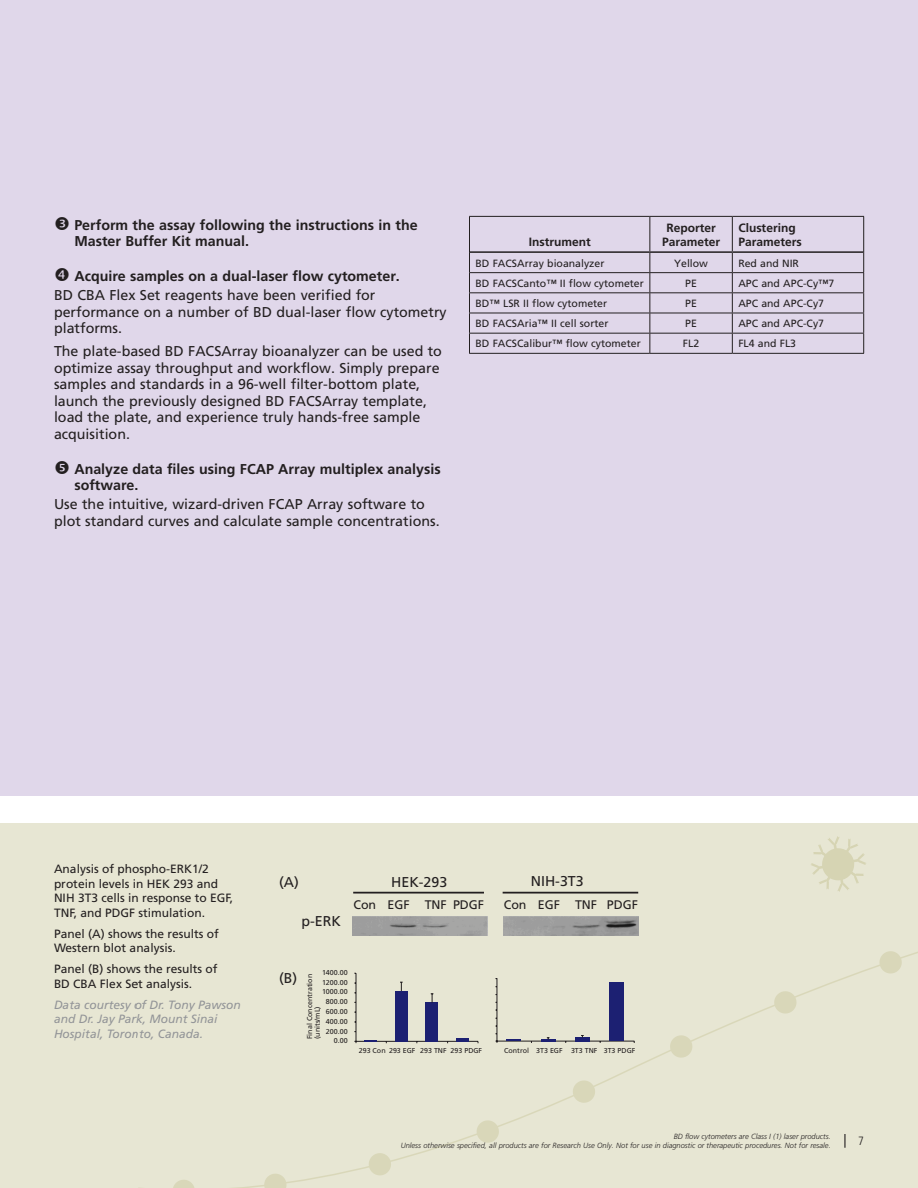
<style>
.page{position:relative;width:918px;height:1188px;background:#fff}
.page>*{position:absolute;margin:0;border:0;box-sizing:border-box;transform-origin:0 0}
.Page_Numbers{font:14.25px/16.5px "Frutiger";color:#231f20}
.Page_Numbers-2{font:700 14.25px/16.5px "Frutiger";color:#231f20}
.t1{font:12.45px "Frutiger";color:#231f20}
.Legend{font:12px/14.4px "Frutiger";color:#231f20}
.Legend-2{font:italic 12px/14.4px "Frutiger";color:#939598}
.Page_Numbers-3{font:700 12px/14.4px "Frutiger";color:#231f20}
.t2{font:300 condensed 12px "Frutiger";color:#231f20}
.Page_Numbers-4{font:10.5px "Frutiger";color:#231f20}
.t3{font:italic 300 7.5px "Frutiger";color:#231f20}
.t4{font:7.05px/9.8px "Frutiger";color:#231f20;text-align:right}
</style>
<div class="page">
<div style="left:0;top:824px;width:918px;height:364px;background:#e7e6d3"></div>
<div style="left:0;top:0;width:918px;height:795px;background:#e0d7ea"></div>
<hr style="left:353px;top:892px;width:131px;height:2px;background:#231f20">
<hr style="left:503px;top:892px;width:135px;height:2px;background:#231f20">
<hr style="left:469px;top:216px;width:181px;height:1px;background:#231f20">
<hr style="left:469px;top:217px;width:1px;height:35px;background:#231f20">
<hr style="left:650px;top:216px;width:82px;height:1px;background:#231f20">
<hr style="left:649px;top:217px;width:1px;height:34px;background:#231f20">
<hr style="left:732px;top:216px;width:132px;height:1px;background:#231f20">
<hr style="left:732px;top:217px;width:1px;height:34px;background:#231f20">
<hr style="left:863px;top:217px;width:1px;height:35px;background:#231f20">
<hr style="left:469px;top:272px;width:181px;height:1px;background:#231f20">
<hr style="left:650px;top:272px;width:82px;height:1px;background:#231f20">
<hr style="left:732px;top:272px;width:132px;height:1px;background:#231f20">
<hr style="left:469px;top:292px;width:181px;height:1px;background:#231f20">
<hr style="left:650px;top:292px;width:82px;height:1px;background:#231f20">
<hr style="left:732px;top:292px;width:132px;height:1px;background:#231f20">
<hr style="left:469px;top:313px;width:181px;height:1px;background:#231f20">
<hr style="left:650px;top:313px;width:82px;height:1px;background:#231f20">
<hr style="left:732px;top:313px;width:132px;height:1px;background:#231f20">
<hr style="left:469px;top:333px;width:181px;height:1px;background:#231f20">
<svg style="left:469px;top:252px;width:1px;height:101px"></svg>
<hr style="left:650px;top:333px;width:82px;height:1px;background:#231f20">
<svg style="left:649px;top:253px;width:1px;height:100px"></svg>
<hr style="left:732px;top:333px;width:132px;height:1px;background:#231f20">
<svg style="left:732px;top:253px;width:1px;height:100px"></svg>
<svg style="left:863px;top:252px;width:1px;height:101px"></svg>
<hr style="left:469px;top:353px;width:181px;height:1px;background:#231f20">
<hr style="left:650px;top:353px;width:82px;height:1px;background:#231f20">
<hr style="left:732px;top:353px;width:132px;height:1px;background:#231f20">
<hr style="left:470px;top:251px;width:180px;height:2px;background:#231f20">
<hr style="left:650px;top:251px;width:82px;height:2px;background:#231f20">
<hr style="left:732px;top:251px;width:131px;height:2px;background:#231f20">
<svg style="left:139px;top:916px;width:779px;height:272px"></svg>
<svg style="left:171px;top:1178px;width:25px;height:10px"></svg>
<svg style="left:263px;top:1172px;width:25px;height:16px"></svg>
<svg style="left:367px;top:1152px;width:26px;height:24px"></svg>
<svg style="left:878px;top:950px;width:25px;height:24px"></svg>
<svg style="left:475px;top:1119px;width:25px;height:25px"></svg>
<svg style="left:571px;top:1079px;width:26px;height:25px"></svg>
<svg style="left:669px;top:1034px;width:25px;height:24px"></svg>
<svg style="left:773px;top:990px;width:25px;height:24px"></svg>
<svg style="left:811px;top:836px;width:55px;height:56px"></svg>
<p class="Page_Numbers-2" style="left:74px;top:217px;width:345px">Perform the assay following the instructions in the<br>Master Buffer Kit manual.</p>
<p class="Page_Numbers-2" style="left:74px;top:268px;width:327px">Acquire samples on a dual-laser flow cytometer.</p>
<p class="Page_Numbers" style="left:54px;top:287px;width:394px">BD CBA Flex Set reagents have been verified for performance on a number of BD dual-laser flow cytometry platforms.</p>
<p class="Page_Numbers" style="left:54px;top:343px;width:390px">The plate-based BD FACSArray bioanalyzer can be used to optimize assay throughput and workflow. Simply prepare samples and standards in a 96-well filter-bottom plate, launch the previously designed BD FACSArray template, load the plate, and experience truly hands-free sample acquisition.</p>
<p class="Page_Numbers-2" style="left:74px;top:461px;width:368px">Analyze data files using FCAP Array multiplex analysis software.</p>
<p class="Page_Numbers" style="left:54px;top:496px;width:387px">Use the intuitive, wizard-driven FCAP Array software to plot standard curves and calculate sample concentrations.</p>
<p class="Page_Numbers-3" style="left:529px;top:235px;width:64px">Instrument</p>
<p class="Page_Numbers-3" style="left:666px;top:220px;width:51px">Reporter</p>
<p class="Page_Numbers-3" style="left:662px;top:235px;width:60px">Parameter</p>
<p class="Page_Numbers-3" style="left:738px;top:220px;width:65px">Clustering<br>Parameters</p>
<p class="Page_Numbers-4" style="left:476px;top:257px;width:130px">BD FACSArray bioanalyzer</p>
<p class="Page_Numbers-4" style="left:674px;top:257px;width:35px">Yellow</p>
<p class="Page_Numbers-4" style="left:738px;top:257px;width:62px">Red and NIR</p>
<p class="Page_Numbers-4" style="left:476px;top:277px;width:170px">BD FACSCanto™ II flow cytometer</p>
<p class="Page_Numbers-4" style="left:685px;top:277px;width:13px">PE</p>
<p class="Page_Numbers-4" style="left:738px;top:277px;width:98px">APC and APC-Cy™7</p>
<p class="Page_Numbers-4" style="left:476px;top:297px;width:133px">BD™ LSR II flow cytometer</p>
<p class="Page_Numbers-4" style="left:685px;top:297px;width:13px">PE</p>
<p class="Page_Numbers-4" style="left:738px;top:297px;width:87px">APC and APC-Cy7</p>
<p class="Page_Numbers-4" style="left:476px;top:317px;width:134px">BD FACSAria™ II cell sorter</p>
<p class="Page_Numbers-4" style="left:685px;top:317px;width:13px">PE</p>
<p class="Page_Numbers-4" style="left:738px;top:317px;width:87px">APC and APC-Cy7</p>
<p class="Page_Numbers-4" style="left:476px;top:338px;width:167px">BD FACSCalibur™ flow cytometer</p>
<p class="Page_Numbers-4" style="left:683px;top:338px;width:18px">FL2</p>
<p class="Page_Numbers-4" style="left:738px;top:338px;width:59px">FL4 and FL3</p>
<p class="Legend" style="left:54px;top:862px;width:181px">Analysis of phospho-ERK1/2 protein levels in HEK 293 and<br>NIH 3T3 cells in response to EGF,<br>TNF, and PDGF stimulation.</p>
<p class="Legend" style="left:54px;top:926px;width:166px">Panel (A) shows the results of<br>Western blot analysis.</p>
<p class="Legend" style="left:54px;top:962px;width:165px">Panel (B) shows the results of<br>BD CBA Flex Set analysis.</p>
<p class="Legend-2" style="left:54px;top:997px;width:188px">Data courtesy of Dr. Tony Pawson and Dr. Jay Park, Mount Sinai<br>Hospital, Toronto, Canada.</p>
<p class="Page_Numbers" style="left:279px;top:873px;width:21px">(A)</p>
<p class="Page_Numbers" style="left:301px;top:913px;width:41px">p-ERK</p>
<p class="Page_Numbers" style="left:391px;top:873px;width:58px">HEK-293</p>
<p class="Page_Numbers" style="left:531px;top:873px;width:54px">NIH-3T3</p>
<p class="t1" style="left:353px;top:898px;width:132px">Con EGF TNF PDGF</p>
<p class="t1" style="left:504px;top:898px;width:136px">Con EGF TNF PDGF</p>
<p class="Page_Numbers" style="left:279px;top:969px;width:20px">(B)</p>
<p class="t4" style="left:322px;top:967px;width:27px">1400.00<br>1200.00<br>1000.00<br>800.00<br>600.00<br>400.00<br>200.00<br>0.00</p>
<p class="t4" style="left:306px;top:1039px;width:67px;line-height:7.8px;text-align:left;rotate:-90deg">Final Concentration (units/mL)</p>
<p class="t4" style="left:359px;top:1046px;width:125px">293 Con 293 EGF 293 TNF 293 PDGF</p>
<p class="t4" style="left:504px;top:1046px;width:133px">Control 3T3 EGF 3T3 TNF 3T3 PDGF</p>
<p class="t3" style="left:674px;top:1132px;width:159px">BD flow cytometers are Class I (1) laser products.</p>
<p class="t3" style="left:401px;top:1141px;width:432px">Unless otherwise specified, all products are for Research Use Only. Not for use in diagnostic or therapeutic procedures. Not for resale.</p>
<p class="t2" style="left:858px;top:1134px;width:7px">7</p>
</div>
